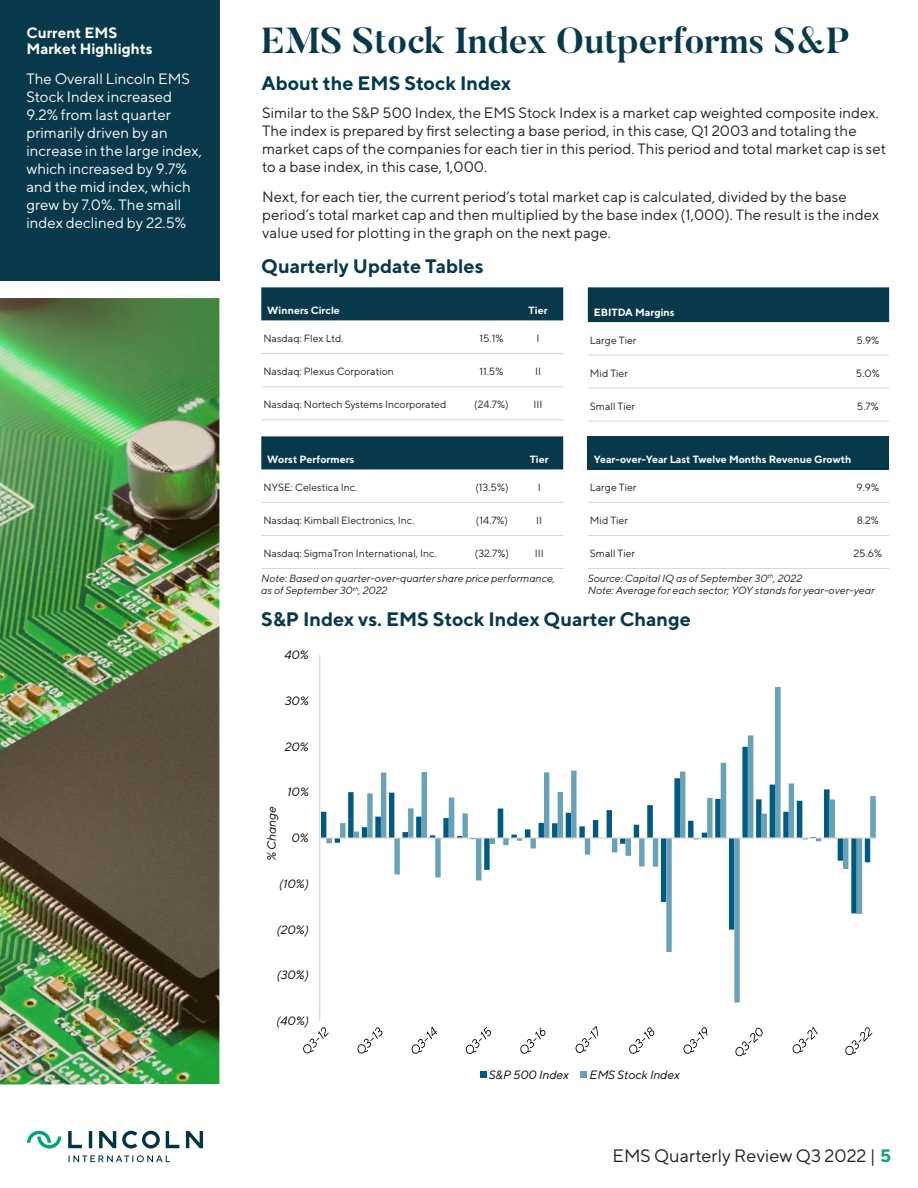
<style>
.page{position:relative;width:918px;height:1188px;background:#fff}
.page>*{position:absolute;margin:0;border:0;box-sizing:border-box;transform-origin:0 0}
.Butler_Black_24pt{font:700 36px "Butler";color:#07394b}
.TT_Norms_13pt_Blue_B{font:700 19.5px "TT Norms";color:#07394b}
.TT_Norms_13pt_Blue_B-2{font:700 19.5px "TT Norms";color:#003a4c}
.t1{font:18px "TT Norms";color:#231f20}
.Standard_TTNorm_10pt{font:15px/18px "TT Norms";color:#231f20}
.Standard_TTNorm_10pt-2{font:15px/18px "TT Norms";color:#fff}
.Standard_TTNorm_10pt-3{font:700 15px/16.5px "TT Norms";color:#fff}
.t2{font:italic 12px "TT Norms";color:#000}
.Table_Text_Left{font:10.5px "TT Norms";color:#231f20}
.Footnote{font:italic 10.5px/12.6px "TT Norms";color:#231f20}
.Table_Text_Left-2{font:700 10.5px "TT Norms";color:#fff}
.Table_Text_Center{font:700 10.5px "TT Norms";color:#fff}
.s1{font-weight:700;color:#0da780}
</style>
<div class="page">
<svg style="left:89px;top:1131px;width:3px;height:17px"></svg>
<svg style="left:99px;top:1131px;width:17px;height:17px"></svg>
<svg style="left:68px;top:1131px;width:14px;height:17px"></svg>
<svg style="left:186px;top:1131px;width:17px;height:17px"></svg>
<svg style="left:166px;top:1131px;width:13px;height:17px"></svg>
<svg style="left:122px;top:1131px;width:38px;height:18px"></svg>
<svg style="left:27px;top:1131px;width:34px;height:18px"></svg>
<svg style="left:69px;top:1155px;width:101px;height:7px"></svg>
<img style="left:0;top:298px;width:219px;height:786px">
<div style="left:0;top:0;width:219px;height:281px;background:#07394b"></div>
<svg style="left:326px;top:687px;width:550px;height:316px"></svg>
<hr style="left:319px;top:655px;width:1px;height:366px;background:#dbd5cd">
<hr style="left:320px;top:837px;width:557px;height:2px;background:#dbd5cd">
<svg style="left:303px;top:1027px;width:26px;height:26px"></svg>
<svg style="left:357px;top:1027px;width:25px;height:27px"></svg>
<svg style="left:412px;top:1027px;width:25px;height:27px"></svg>
<svg style="left:466px;top:1027px;width:25px;height:27px"></svg>
<svg style="left:520px;top:1027px;width:25px;height:27px"></svg>
<svg style="left:576px;top:1026px;width:22px;height:27px"></svg>
<svg style="left:629px;top:1027px;width:25px;height:27px"></svg>
<svg style="left:683px;top:1027px;width:24px;height:27px"></svg>
<svg style="left:735px;top:1028px;width:28px;height:28px"></svg>
<svg style="left:793px;top:1027px;width:25px;height:26px"></svg>
<svg style="left:845px;top:1027px;width:28px;height:28px"></svg>
<svg style="left:480px;top:1072px;width:6px;height:6px"></svg>
<svg style="left:581px;top:1072px;width:6px;height:6px"></svg>
<div style="left:261px;top:287px;width:302px;height:33px;background:#07394b"></div>
<hr style="left:261px;top:353px;width:209px;height:1px;background:#ded6d0">
<hr style="left:470px;top:353px;width:43px;height:1px;background:#ded6d0">
<hr style="left:513px;top:353px;width:50px;height:1px;background:#ded6d0">
<hr style="left:261px;top:386px;width:209px;height:1px;background:#ded6d0">
<hr style="left:470px;top:386px;width:43px;height:1px;background:#ded6d0">
<hr style="left:513px;top:386px;width:50px;height:1px;background:#ded6d0">
<hr style="left:261px;top:419px;width:209px;height:1px;background:#ded6d0">
<hr style="left:470px;top:419px;width:43px;height:1px;background:#ded6d0">
<hr style="left:513px;top:419px;width:50px;height:1px;background:#ded6d0">
<div style="left:261px;top:436px;width:302px;height:33px;background:#07394b"></div>
<hr style="left:261px;top:502px;width:208px;height:1px;background:#ded6d0">
<hr style="left:469px;top:502px;width:46px;height:1px;background:#ded6d0">
<hr style="left:515px;top:502px;width:48px;height:1px;background:#ded6d0">
<hr style="left:261px;top:535px;width:208px;height:1px;background:#ded6d0">
<hr style="left:469px;top:535px;width:46px;height:1px;background:#ded6d0">
<hr style="left:515px;top:535px;width:48px;height:1px;background:#ded6d0">
<hr style="left:261px;top:568px;width:208px;height:1px;background:#ded6d0">
<hr style="left:469px;top:568px;width:46px;height:1px;background:#ded6d0">
<hr style="left:515px;top:568px;width:48px;height:1px;background:#ded6d0">
<div style="left:588px;top:287px;width:301px;height:35px;background:#07394b"></div>
<hr style="left:588px;top:355px;width:216px;height:1px;background:#ded6d0">
<hr style="left:804px;top:355px;width:42px;height:1px;background:#ded6d0">
<hr style="left:846px;top:355px;width:43px;height:1px;background:#ded6d0">
<hr style="left:588px;top:388px;width:216px;height:1px;background:#ded6d0">
<hr style="left:804px;top:388px;width:42px;height:1px;background:#ded6d0">
<hr style="left:846px;top:388px;width:43px;height:1px;background:#ded6d0">
<hr style="left:588px;top:421px;width:216px;height:1px;background:#ded6d0">
<hr style="left:804px;top:421px;width:42px;height:1px;background:#ded6d0">
<hr style="left:846px;top:421px;width:43px;height:1px;background:#ded6d0">
<div style="left:588px;top:436px;width:301px;height:33px;background:#07394b"></div>
<hr style="left:588px;top:502px;width:216px;height:1px;background:#ded6d0">
<hr style="left:804px;top:502px;width:42px;height:1px;background:#ded6d0">
<hr style="left:846px;top:502px;width:43px;height:1px;background:#ded6d0">
<hr style="left:588px;top:535px;width:216px;height:1px;background:#ded6d0">
<hr style="left:804px;top:535px;width:42px;height:1px;background:#ded6d0">
<hr style="left:846px;top:535px;width:43px;height:1px;background:#ded6d0">
<hr style="left:588px;top:568px;width:216px;height:1px;background:#ded6d0">
<hr style="left:804px;top:568px;width:42px;height:1px;background:#ded6d0">
<hr style="left:846px;top:568px;width:43px;height:1px;background:#ded6d0">
<p class="Standard_TTNorm_10pt-3" style="left:26px;top:24px;width:128px">Current EMS<br>Market Highlights</p>
<p class="Standard_TTNorm_10pt-2" style="left:26px;top:69px;width:177px">The Overall Lincoln EMS<br>Stock Index increased<br>9.2% from last quarter primarily driven by an increase in the large index, which increased by 9.7% and the mid index, which grew by 7.0%. The small index declined by 22.5%</p>
<p class="Butler_Black_24pt" style="left:261px;top:18px;width:590px">EMS Stock Index Outperforms S&amp;P</p>
<p class="TT_Norms_13pt_Blue_B-2" style="left:261px;top:71px;width:251px">About the EMS Stock Index</p>
<p class="Standard_TTNorm_10pt" style="left:262px;top:103px;width:625px">Similar to the S&amp;P 500 Index, the EMS Stock Index is a market cap weighted composite index.<br>The index is prepared by first selecting a base period, in this case, Q1 2003 and totaling the market caps of the companies for each tier in this period. This period and total market cap is set to a base index, in this case, 1,000.</p>
<p class="Standard_TTNorm_10pt" style="left:262px;top:187px;width:619px">Next, for each tier, the current period’s total market cap is calculated, divided by the base period’s total market cap and then multiplied by the base index (1,000). The result is the index value used for plotting in the graph on the next page.</p>
<p class="TT_Norms_13pt_Blue_B" style="left:261px;top:254px;width:224px">Quarterly Update Tables</p>
<p class="Table_Text_Left-2" style="left:267px;top:304px;width:74px">Winners Circle</p>
<p class="Table_Text_Center" style="left:529px;top:304px;width:20px">Tier</p>
<p class="Table_Text_Left" style="left:263px;top:332px;width:82px">Nasdaq: Flex Ltd.</p>
<p class="Table_Text_Left" style="left:479px;top:332px;width:25px">15.1%</p>
<p class="Table_Text_Left" style="left:537px;top:332px;width:4px">I</p>
<p class="Table_Text_Left" style="left:263px;top:365px;width:132px">Nasdaq: Plexus Corporation</p>
<p class="Table_Text_Left" style="left:479px;top:365px;width:25px">11.5%</p>
<p class="Table_Text_Left" style="left:535px;top:365px;width:7px">II</p>
<p class="Table_Text_Left" style="left:263px;top:398px;width:184px">Nasdaq: Nortech Systems Incorporated</p>
<p class="Table_Text_Left" style="left:474px;top:398px;width:36px">(24.7%)</p>
<p class="Table_Text_Left" style="left:534px;top:398px;width:10px">III</p>
<p class="Table_Text_Left-2" style="left:267px;top:453px;width:89px">Worst Performers</p>
<p class="Table_Text_Center" style="left:530px;top:453px;width:20px">Tier</p>
<p class="Table_Text_Left" style="left:263px;top:481px;width:96px">NYSE: Celestica Inc.</p>
<p class="Table_Text_Left" style="left:475px;top:481px;width:35px">(13.5%)</p>
<p class="Table_Text_Left" style="left:538px;top:481px;width:4px">I</p>
<p class="Table_Text_Left" style="left:263px;top:514px;width:153px">Nasdaq: Kimball Electronics, Inc.</p>
<p class="Table_Text_Left" style="left:476px;top:514px;width:34px">(14.7%)</p>
<p class="Table_Text_Left" style="left:536px;top:514px;width:7px">II</p>
<p class="Table_Text_Left" style="left:263px;top:547px;width:175px">Nasdaq: SigmaTron International, Inc.</p>
<p class="Table_Text_Left" style="left:475px;top:547px;width:36px">(32.7%)</p>
<p class="Table_Text_Left" style="left:535px;top:547px;width:10px">III</p>
<p class="Footnote" style="left:261px;top:572px;width:295px">Note: Based on quarter-over-quarter share price performance, as of September 30<sup>th</sup>, 2022</p>
<p class="Table_Text_Left-2" style="left:594px;top:306px;width:82px">EBITDA Margins</p>
<p class="Table_Text_Left" style="left:590px;top:333px;width:48px">Large Tier</p>
<p class="Table_Text_Left" style="left:856px;top:333px;width:24px">5.9%</p>
<p class="Table_Text_Left" style="left:590px;top:367px;width:40px">Mid Tier</p>
<p class="Table_Text_Left" style="left:856px;top:367px;width:25px">5.0%</p>
<p class="Table_Text_Left" style="left:590px;top:400px;width:47px">Small Tier</p>
<p class="Table_Text_Left" style="left:857px;top:400px;width:23px">5.7%</p>
<p class="Table_Text_Left-2" style="left:594px;top:453px;width:259px">Year-over-Year Last Twelve Months Revenue Growth</p>
<p class="Table_Text_Left" style="left:590px;top:481px;width:48px">Large Tier</p>
<p class="Table_Text_Left" style="left:857px;top:481px;width:24px">9.9%</p>
<p class="Table_Text_Left" style="left:590px;top:514px;width:40px">Mid Tier</p>
<p class="Table_Text_Left" style="left:857px;top:514px;width:24px">8.2%</p>
<p class="Table_Text_Left" style="left:590px;top:547px;width:47px">Small Tier</p>
<p class="Table_Text_Left" style="left:854px;top:547px;width:30px">25.6%</p>
<p class="Footnote" style="left:588px;top:572px;width:216px">Source: Capital IQ as of September 30<sup>th</sup>, 2022</p>
<p class="Footnote" style="left:588px;top:584px;width:288px">Note: Average for each sector; YOY stands for year-over-year</p>
<p class="TT_Norms_13pt_Blue_B" style="left:261px;top:607px;width:431px">S&amp;P Index vs. EMS Stock Index Quarter Change</p>
<p class="t2" style="left:284px;top:647px;width:26px">40%</p>
<p class="t2" style="left:285px;top:693px;width:26px">30%</p>
<p class="t2" style="left:285px;top:739px;width:25px">20%</p>
<p class="t2" style="left:264px;top:861px;width:57px;rotate:-90deg">% Change</p>
<p class="t2" style="left:287px;top:785px;width:23px">10%</p>
<p class="t2" style="left:291px;top:830px;width:19px">0%</p>
<p class="t2" style="left:279px;top:876px;width:31px">(10%)</p>
<p class="t2" style="left:277px;top:922px;width:33px">(20%)</p>
<p class="t2" style="left:277px;top:968px;width:34px">(30%)</p>
<p class="t2" style="left:276px;top:1013px;width:34px">(40%)</p>
<p class="t2" style="left:489px;top:1067px;width:82px">S&amp;P 500 Index</p>
<p class="t2" style="left:590px;top:1067px;width:92px">EMS Stock Index</p>
<p class="t1" style="left:612px;top:1145px;width:280px">EMS Quarterly Review Q3 2022 | <span class="s1">5</span></p>
</div>
